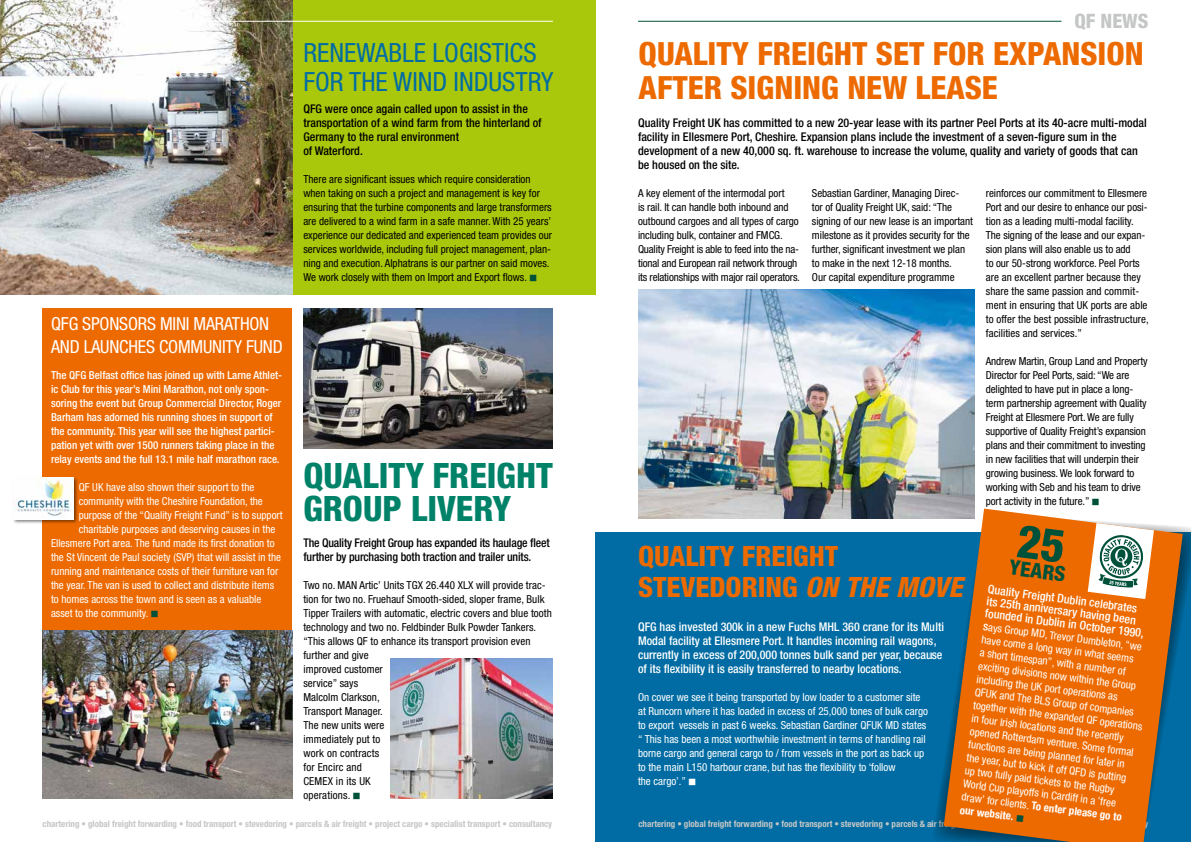
<style>
.page{position:relative;width:1191px;height:842px;background:#fff}
.page>*{position:absolute;margin:0;border:0;box-sizing:border-box;transform-origin:0 0}
.t1{font:800 condensed 35px/33px "Helvetica Neue LT Std";color:#008269}
.t2{font:800 condensed 32px/34.4px "Helvetica Neue LT Std";color:#ed6a00}
.t3{font:800 condensed 28px/30.8px "Helvetica Neue LT Std";color:#ed6a00}
.t4{font:condensed 26.5px/28.6px "Helvetica Neue LT Std";color:#006ca3}
.t5{font:800 condensed 20.7px "Helvetica Neue LT Std";color:#005139}
.t6{font:800 condensed 19.9px "Helvetica Neue LT Std";color:#c5c6c6}
.t7{font:condensed 18px/22.8px "Helvetica Neue LT Std";letter-spacing:-.01em;color:#fff}
.t8{font:500 condensed 12px/14px "Helvetica Neue LT Std";color:#000}
.t9{font:500 condensed 12px/14px "Helvetica Neue LT Std";color:#fff}
.t10{font:condensed 11px/14px "Helvetica Neue LT Std";letter-spacing:-.005em;color:#000}
.t11{font:condensed 11px/13.2px "Helvetica Neue LT Std";color:#fff}
.t12{font:500 condensed 11px/14px "Helvetica Neue LT Std";color:#fff}
.t13{font:700 condensed 9px "Helvetica Neue LT Std";color:#c5c6c6}
.s1{color:#005139}
.s2{font-style:italic}
.s3{font-weight:500;font-size:12px}
.s4{font-weight:700}
</style>
<div class="page">
<div style="left:0;top:0;width:595px;height:295px;background:#aac80b"></div>
<div style="left:595px;top:533px;width:596px;height:309px;background:#006ca3"></div>
<img style="left:390px;top:659px;width:163px;height:140px">
<img style="left:303px;top:309px;width:250px;height:140px">
<img style="left:0;top:0;width:292px;height:295px">
<hr style="left:638px;top:21px;width:423px;height:1px;background:#005139">
<div style="left:43px;top:309px;width:249px;height:448px;background:#ed6a00"></div>
<div style="left:12px;top:476px;width:66px;height:48px;background:#000;opacity:.5"></div>
<img style="left:13px;top:477px;width:60px;height:42px">
<img style="left:43px;top:631px;width:249px;height:168px">
<img style="left:638px;top:289px;width:336px;height:230px">
<svg style="left:930px;top:514px;width:261px;height:326px"></svg>
<svg style="left:943px;top:509px;width:239px;height:333px;fill:#ed6a00"></svg>
<svg style="left:1087px;top:523px;width:67px;height:76px;background:#c7c1aa"></svg>
<hr style="left:43px;top:21px;width:510px;height:1px;background:#fff">
<div style="left:1016px;top:525px;width:49px;height:38px;background:#ed6a00"></div>
<h3 class="t6" style="left:1074px;top:9px;width:75px">QF NEWS</h3>
<h2 class="t2" style="left:638px;top:36px;width:507px">QUALITY FREIGHT SET FOR EXPANSION<br>AFTER SIGNING NEW LEASE</h2>
<h3 class="t4" style="left:303px;top:38px;width:251px">RENEWABLE LOGISTICS<br>FOR THE WIND INDUSTRY</h3>
<p class="t8" style="left:303px;top:101px;width:240px">QFG were once again called upon to assist in the transportation of a wind farm from the hinterland of Germany to the rural environment<br>of Waterford.</p>
<p class="t10" style="left:303px;top:172px;width:250px">There are significant issues which require consideration when taking on such a project and management is key for ensuring that the turbine components and large transformers are delivered to a wind farm in a safe manner. With 25 years’ experience our dedicated and experienced team provides our services worldwide, including full project management, plan&shy;ning and execution. Alphatrans is our partner on said moves.<br>We work closely with them on Import and Export flows. <span class="s1">■</span></p>
<p class="t8" style="left:638px;top:115px;width:510px">Quality Freight UK has committed to a new 20-year lease with its partner Peel Ports at its 40-acre multi-modal facility in Ellesmere Port, Cheshire. Expansion plans include the investment of a seven-figure sum in the development of a new 40,000 sq. ft. warehouse to increase the volume, quality and variety of goods that can be housed on the site.</p>
<p class="t10" style="left:812px;top:186px;width:162px">Sebastian Gardiner, Managing Direc&shy;tor of Quality Freight UK, said: “The signing of our new lease is an important milestone as it provides security for the further, significant investment we plan to make in the next 12-18 months.<br>Our capital expenditure programme</p>
<p class="t10" style="left:638px;top:186px;width:163px">A key element of the intermodal port<br>is rail. It can handle both inbound and outbound cargoes and all types of cargo including bulk, container and FMCG.<br>Quality Freight is able to feed into the na&shy;tional and European rail network through its relationships with major rail operators.</p>
<p class="t10" style="left:986px;top:186px;width:164px">reinforces our commitment to Ellesmere Port and our desire to enhance our posi&shy;tion as a leading multi-modal facility.<br>The signing of the lease and our expan&shy;sion plans will also enable us to add<br>to our 50-strong workforce. Peel Ports are an excellent partner because they share the same passion and commit&shy;ment in ensuring that UK ports are able to offer the best possible infrastructure, facilities and services.”</p>
<p class="t10" style="left:986px;top:354px;width:163px">Andrew Martin, Group Land and Property Director for Peel Ports, said: “We are delighted to have put in place a long&shy;term partnership agreement with Quality Freight at Ellesmere Port. We are fully supportive of Quality Freight’s expansion plans and their commitment to investing in new facilities that will underpin their growing business. We look forward to working with Seb and his team to drive port activity in the future.” <span class="s1">■</span></p>
<h3 class="t7" style="left:51px;top:312px;width:233px">QFG SPONSORS MINI MARATHON<br>AND LAUNCHES COMMUNITY FUND</h3>
<p class="t12" style="left:51px;top:367px;width:232px">The QFG Belfast office has joined up with Larne Athlet&shy;ic Club for this year’s Mini Marathon, not only spon&shy;soring the event but Group Commercial Director, Roger Barham has adorned his running shoes in support of the community. This year will see the highest partici&shy;pation yet with over 1500 runners taking place in the relay events and the full 13.1 mile half marathon race.</p>
<p class="t11" style="left:79px;top:480px;width:177px">QF UK have also shown their support to the</p>
<p class="t11" style="left:79px;top:494px;width:186px">community with the Cheshire Foundation, the</p>
<p class="t11" style="left:79px;top:508px;width:205px">purpose of the “Quality Freight Fund” is to support</p>
<p class="t11" style="left:79px;top:522px;width:198px">charitable purposes and deserving causes in the</p>
<p class="t11" style="left:51px;top:536px;width:225px">Ellesmere Port area. The fund made its first donation to</p>
<p class="t11" style="left:51px;top:550px;width:231px">the St Vincent de Paul society (SVP) that will assist in the</p>
<p class="t11" style="left:51px;top:564px;width:229px">running and maintenance costs of their furniture van for</p>
<p class="t11" style="left:51px;top:578px;width:225px">the year. The van is used to collect and distribute items</p>
<p class="t11" style="left:51px;top:592px;width:212px">to homes across the town and is seen as a valuable</p>
<p class="t11" style="left:51px;top:606px;width:109px">asset to the community. <span class="s1">■</span></p>
<h1 class="t1" style="left:303px;top:458px;width:251px">QUALITY FREIGHT<br>GROUP LIVERY</h1>
<p class="t8" style="left:303px;top:535px;width:248px">The Quality Freight Group has expanded its haulage fleet further by purchasing both traction and trailer units.</p>
<p class="t10" style="left:303px;top:578px;width:250px">Two no. MAN Artic’ Units TGX 26.440 XLX will provide trac&shy;tion for two no. Fruehauf Smooth-sided, sloper frame, Bulk<br>Tipper Trailers with automatic, electric covers and blue tooth technology and two no. Feldbinder Bulk Powder Tankers. “This allows QF to enhance its transport provision even further and give<br>improved customer<br>service” says<br>Malcolm Clarkson,<br>Transport Manager.<br>The new units were<br>immediately put to<br>work on contracts<br>for Encirc and<br>CEMEX in its UK<br>operations. <span class="s1">■</span></p>
<p class="t9" style="left:988px;top:583px;width:162px;line-height:12px;rotate:7deg">Quality Freight Dublin celebrates its 25th anniversary having been founded in Dublin in October 1990,</p>
<h3 class="t3" style="left:638px;top:540px;width:326px">QUALITY FREIGHT<br>STEVEDORING <span class="s2">ON THE MOVE</span></h3>
<p class="t9" style="left:638px;top:619px;width:308px">QFG has invested 300k in a new Fuchs MHL 360 crane for its Multi Modal facility at Ellesmere Port. It handles incoming rail wagons, currently in excess of 200,000 tonnes bulk sand per year, because of its flexibility it is easily transferred to nearby locations.</p>
<h3 class="t5" style="left:1011px;top:554px;width:58px;rotate:7deg">YEARS</h3>
<p class="t11" style="left:983px;top:620px;width:172px;rotate:7deg"><span class="s3">s</span>ays Group MD, Trevor Dumbleton, “we have come a long way in what seems<br>a short timespan”, with a number of exciting divisions now within the Group including the UK port operations as<br>QFUK and The BLS Group of companies together with the expanded QF operations in four Irish locations and the recently opened Rotterdam venture. Some formal functions are being planned for later in the year, but to kick it off QFD is putting up two fully paid tickets to the Rugby World Cup playoffs in Cardiff in a ‘free draw’ for clients. <span class="s4">To enter please go to our website.</span> <span class="s1">■</span></p>
<p class="t11" style="left:638px;top:690px;width:291px;line-height:14px">On cover we see it being transported by low loader to a customer site at Runcorn where it has loaded in excess of 25,000 tones of bulk cargo to export vessels in past 6 weeks. Sebastian Gardiner QFUK MD states “ This has been a most worthwhile investment in terms of handling rail borne cargo and general cargo to / from vessels in the port as back up to the main L150 harbour crane, but has the flexibility to ‘follow<br>the cargo’.” ■</p>
<p class="t13" style="left:43px;top:818px;width:511px">chartering • global freight forwarding • food transport • stevedoring • parcels &amp; air freight • project cargo • specialist transport • consultancy</p>
<p class="t13" style="left:638px;top:818px;width:511px">chartering • global freight forwarding • food transport • stevedoring • parcels &amp; air freight • project cargo • specialist transport • consultancy</p>
</div>
